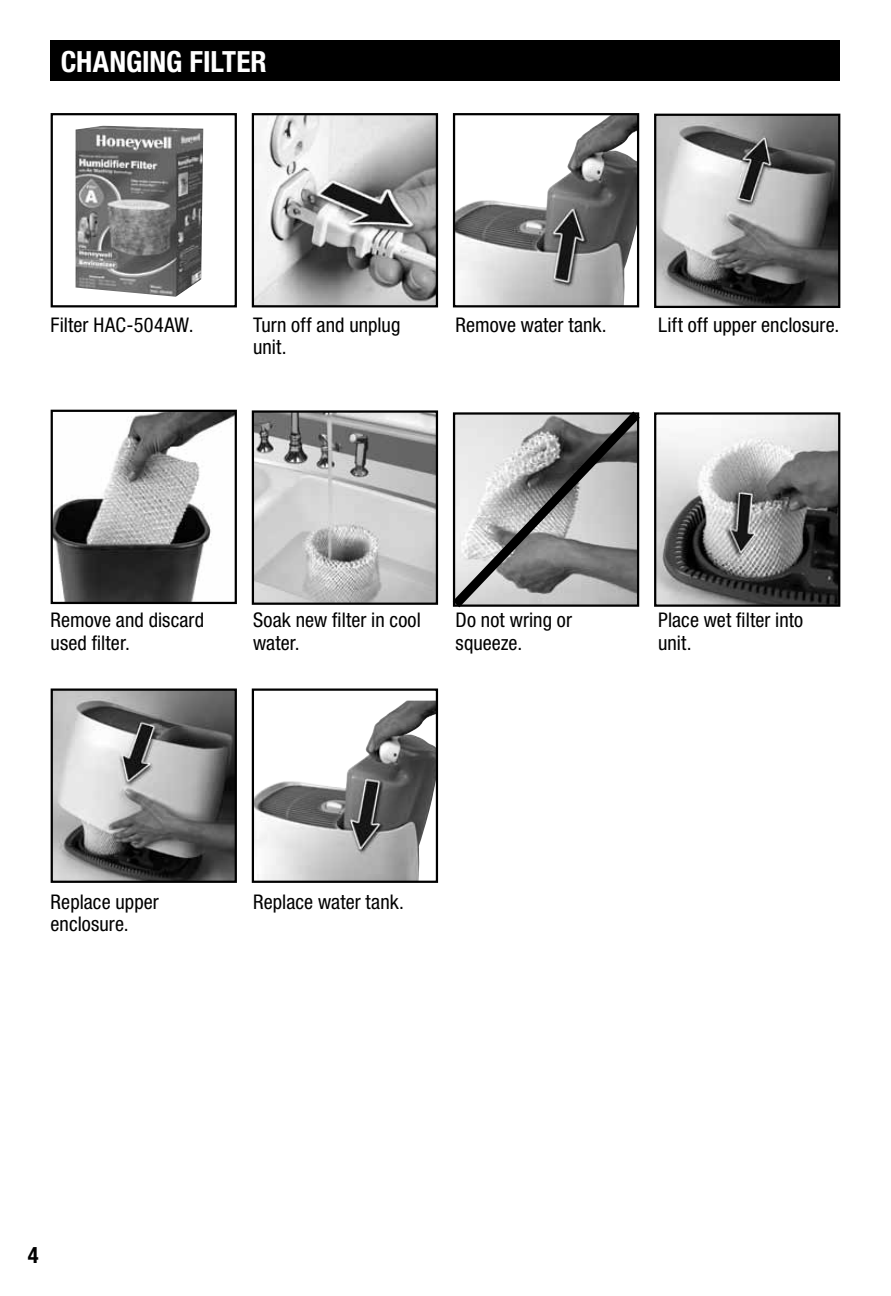
<style>
.page{position:relative;width:891px;height:1296px;background:#fff}
.page>*{position:absolute;margin:0;border:0;box-sizing:border-box;transform-origin:0 0}
.t1{font:700 condensed 29.25px "Helvetica Neue";letter-spacing:-.005em;color:#fff}
.t2{font:700 condensed 22.5px "Helvetica Neue";color:#000}
.t3{font:condensed 20.25px/22.5px "Helvetica Neue";letter-spacing:.005em;color:#000}
</style>
<div class="page">
<div style="left:51px;top:113px;width:186px;height:194px;border:2px solid #000"></div>
<img style="left:76px;top:126px;width:127px;height:171px">
<div style="left:51px;top:40px;width:789px;height:41px;background:#000"></div>
<img style="left:255px;top:116px;width:180px;height:188px">
<div style="left:252px;top:113px;width:186px;height:194px;border:2px solid #000"></div>
<img style="left:456px;top:116px;width:180px;height:188px">
<div style="left:453px;top:113px;width:186px;height:194px;border:2px solid #000"></div>
<img style="left:54px;top:413px;width:180px;height:188px">
<div style="left:51px;top:410px;width:186px;height:194px;border:2px solid #000"></div>
<img style="left:657px;top:415px;width:180px;height:189px">
<div style="left:654px;top:412px;width:186px;height:195px;border:2px solid #000"></div>
<img style="left:255px;top:701px;width:180px;height:179px">
<div style="left:252px;top:688px;width:186px;height:195px;border:2px solid #000"></div>
<svg style="left:452px;top:411px;width:188px;height:197px;background:#9d9d9d"></svg>
<img style="left:255px;top:413px;width:180px;height:189px">
<div style="left:252px;top:410px;width:186px;height:195px;border:2px solid #000"></div>
<img style="left:657px;top:117px;width:180px;height:188px">
<div style="left:654px;top:114px;width:186px;height:194px;border:2px solid #000"></div>
<img style="left:54px;top:691px;width:180px;height:189px">
<div style="left:51px;top:688px;width:186px;height:195px;border:2px solid #000"></div>
<h1 class="t1" style="left:61px;top:44px;width:208px">CHANGING FILTER</h1>
<p class="t3" style="left:51px;top:313px;width:144px">Filter HAC-504AW.</p>
<p class="t3" style="left:253px;top:313px;width:149px">Turn off and unplug unit.</p>
<p class="t3" style="left:456px;top:313px;width:153px">Remove water tank.</p>
<p class="t3" style="left:658px;top:313px;width:183px">Lift off upper enclosure.</p>
<p class="t3" style="left:51px;top:609px;width:155px">Remove and discard used filter.</p>
<p class="t3" style="left:253px;top:609px;width:169px">Soak new filter in cool water.</p>
<p class="t3" style="left:456px;top:609px;width:118px">Do not wring or squeeze.</p>
<p class="t3" style="left:658px;top:609px;width:147px">Place wet filter into unit.</p>
<p class="t3" style="left:51px;top:890px;width:110px">Replace upper enclosure.</p>
<p class="t3" style="left:253px;top:890px;width:152px">Replace water tank.</p>
<p class="t2" style="left:28px;top:1241px;width:12px">4</p>
</div>
